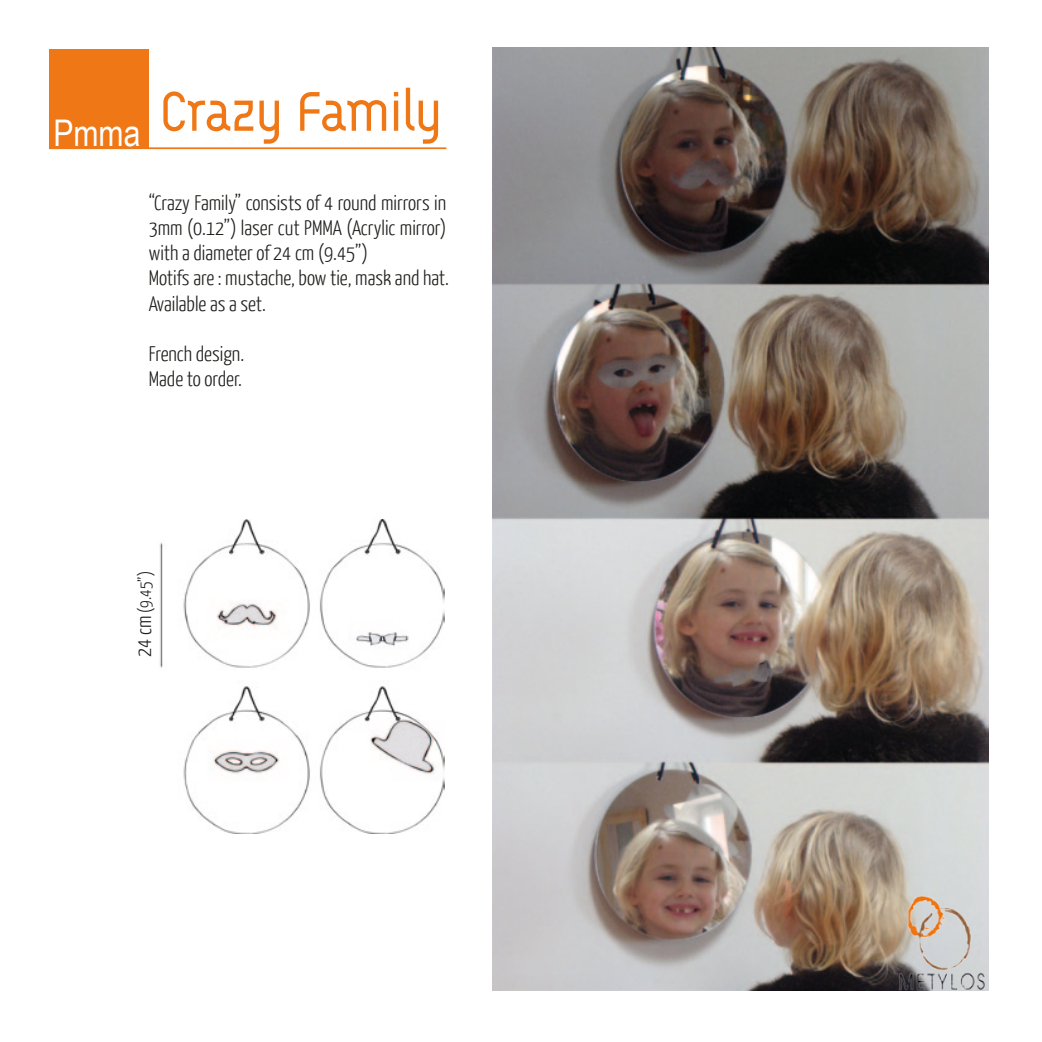
<style>
.page{position:relative;width:1042px;height:1042px;background:#fff}
.page>*{position:absolute;margin:0;border:0;box-sizing:border-box;transform-origin:0 0}
.t1{font:56px "Arcus";color:#ef7716}
.t2{font:300 21px/25.2px "Yanone Kaffeesatz";color:#1d1d1b}
.t3{font:300 17.5px "Yanone Kaffeesatz";color:#1d1d1b}
.s1{font-size:21px}
</style>
<div class="page">
<img style="left:493px;top:48px;width:496px;height:942px">
<img style="left:160px;top:519px;width:284px;height:314px">
<div style="left:49px;top:49px;width:99px;height:99px;background:#ef7716"></div>
<hr style="left:49px;top:147px;width:397px;height:2px;background:#ee7719">
<img style="left:894px;top:895px;width:95px;height:95px">
<h1 class="t1" style="left:53px;top:78px;width:389px"><sub>Pmma</sub> Crazy Family</h1>
<p class="t2" style="left:149px;top:189px;width:301px">“Crazy Family” consists of 4 round mirrors in 3mm (0.12”) laser cut PMMA (Acrylic mirror) with a diameter of 24 cm (9.45”)<br>Motifs are : mustache, bow tie, mask and hat.<br>Available as a set.</p>
<p class="t2" style="left:149px;top:340px;width:97px">French design.<br>Made to order.</p>
<p class="t3" style="left:134px;top:657px;width:87px;rotate:-90deg"><span class="s1">24 cm</span> (9.45”)</p>
</div>
